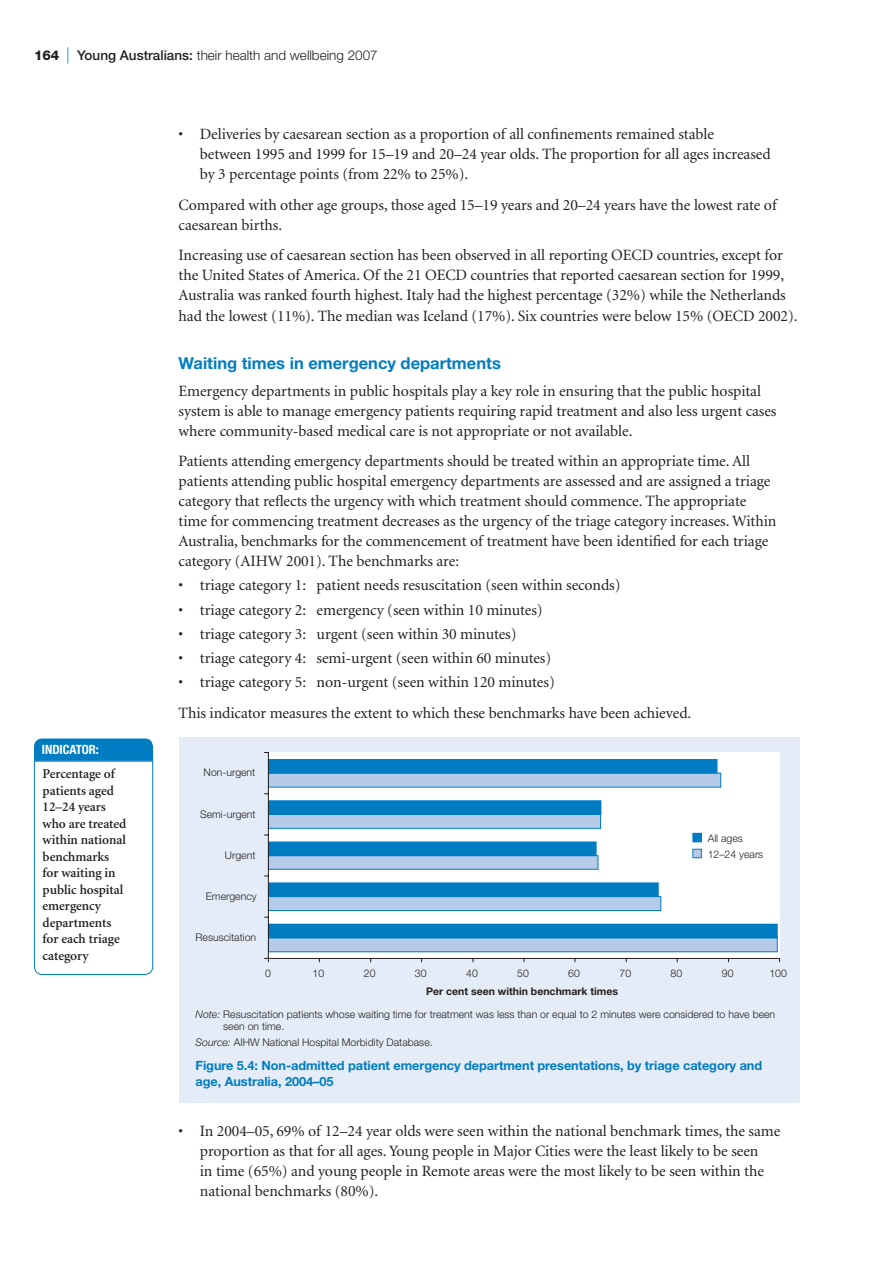
<style>
.page{position:relative;width:893px;height:1263px;background:#fff}
.page>*{position:absolute;margin:0;border:0;box-sizing:border-box;transform-origin:0 0}
.t1{font:700 16.5px "Helvetica Neue";color:#007cc2}
.t2{font:15.75px/20px "Minion";letter-spacing:-.005em;color:#231f20}
.t3{font:600 13.5px/16.5px "Minion";letter-spacing:-.005em;color:#231f20}
.t4{font:300 13.5px "Helvetica Neue";color:#231f20}
.t5{font:800 13.5px "Helvetica Neue";color:#231f20}
.t6{font:700 12.75px/15.8px "Helvetica Neue";letter-spacing:-.005em;color:#007cc2}
.t7{font:700 condensed 12.75px "Helvetica Neue";letter-spacing:-.005em;color:#fff}
.t8{font:300 10.5px/15.9px "Helvetica Neue";color:#231f20}
.t9{font:700 10.5px "Helvetica Neue";color:#231f20}
.s1{font-size:16.2px;color:#007cc2}
.s2{font-weight:500}
.s3{font-style:italic}
</style>
<div class="page">
<div style="left:179px;top:737px;width:620px;height:366px;background:#e4ecf7"></div>
<div style="left:268px;top:752px;width:511px;height:206px;background:#fff"></div>
<div style="left:268px;top:938px;width:509px;height:14px;background:#b6cbe8"></div>
<div style="left:268px;top:937px;width:509px;height:15px;border:1px solid #007cc2"></div>
<div style="left:268px;top:896px;width:393px;height:14px;background:#b6cbe8"></div>
<div style="left:268px;top:896px;width:393px;height:15px;border:1px solid #007cc2"></div>
<div style="left:268px;top:856px;width:330px;height:13px;background:#b6cbe8"></div>
<div style="left:268px;top:814px;width:333px;height:14px;background:#b6cbe8"></div>
<div style="left:268px;top:773px;width:453px;height:14px;background:#b6cbe8"></div>
<div style="left:268px;top:773px;width:453px;height:14px;border:1px solid #007cc2"></div>
<div style="left:268px;top:924px;width:509px;height:14px;background:#007cc2"></div>
<div style="left:268px;top:883px;width:390px;height:13px;background:#007cc2"></div>
<div style="left:268px;top:883px;width:390px;height:14px;border:1px solid #007cc2"></div>
<div style="left:268px;top:842px;width:328px;height:14px;background:#007cc2"></div>
<div style="left:268px;top:801px;width:333px;height:13px;background:#007cc2"></div>
<div style="left:268px;top:800px;width:333px;height:15px;border:1px solid #007cc2"></div>
<div style="left:268px;top:759px;width:449px;height:14px;background:#007cc2"></div>
<hr style="left:268px;top:958px;width:511px;height:1px;background:#231f20">
<hr style="left:268px;top:752px;width:1px;height:206px;background:#231f20">
<div style="left:693px;top:833px;width:8px;height:9px;background:#007cc2"></div>
<div style="left:693px;top:833px;width:9px;height:9px;border:1px solid #007cc2"></div>
<div style="left:693px;top:849px;width:8px;height:9px;background:#b6cbe8"></div>
<div style="left:693px;top:849px;width:9px;height:9px;border:1px solid #007cc2"></div>
<svg style="left:34px;top:738px;width:119px;height:237px"></svg>
<p class="t5" style="left:34px;top:47px;width:9px">164</p>
<p class="t4" style="left:67px;top:47px;width:313px"><span class="s1">|</span> <span class="s2">Young Australians:</span> their health and wellbeing 2007</p>
<p class="t7" style="left:42px;top:742px;width:59px">INDICATOR:</p>
<p class="t3" style="left:43px;top:766px;width:85px">Percentage of patients aged<br>12–24 years who are treated within national benchmarks for waiting in public hospital emergency departments for each triage category</p>
<p class="t2" style="left:200px;top:125px;width:572px;text-indent:-21px">• Deliveries by caesarean section as a proportion of all confinements remained stable<br>between 1995 and 1999 for 15–19 and 20–24 year olds. The proportion for all ages increased by 3 percentage points (from 22% to 25%).</p>
<p class="t2" style="left:179px;top:195px;width:599px">Compared with other age groups, those aged 15–19 years and 20–24 years have the lowest rate of caesarean births.</p>
<p class="t2" style="left:179px;top:246px;width:620px">Increasing use of caesarean section has been observed in all reporting OECD countries, except for the United States of America. Of the 21 OECD countries that reported caesarean section for 1999, Australia was ranked fourth highest. Italy had the highest percentage (32%) while the Netherlands had the lowest (11%). The median was Iceland (17%). Six countries were below 15% (OECD 2002).</p>
<p class="t1" style="left:179px;top:353px;width:324px">Waiting times in emergency departments</p>
<p class="t2" style="left:179px;top:381px;width:599px">Emergency departments in public hospitals play a key role in ensuring that the public hospital system is able to manage emergency patients requiring rapid treatment and also less urgent cases where community-based medical care is not appropriate or not available.</p>
<p class="t2" style="left:179px;top:452px;width:599px">Patients attending emergency departments should be treated within an appropriate time. All patients attending public hospital emergency departments are assessed and are assigned a triage category that reflects the urgency with which treatment should commence. The appropriate time for commencing treatment decreases as the urgency of the triage category increases. Within Australia, benchmarks for the commencement of treatment have been identified for each triage category (AIHW 2001). The benchmarks are:</p>
<p class="t2" style="left:179px;top:576px;width:444px">• triage category 1: patient needs resuscitation (seen within seconds)</p>
<p class="t2" style="left:179px;top:600px;width:366px">• triage category 2: emergency (seen within 10 minutes)</p>
<p class="t2" style="left:179px;top:624px;width:339px">• triage category 3: urgent (seen within 30 minutes)</p>
<p class="t2" style="left:179px;top:648px;width:374px">• triage category 4: semi-urgent (seen within 60 minutes)</p>
<p class="t2" style="left:179px;top:667px;width:514px;line-height:30.9px">• triage category 5: non-urgent (seen within 120 minutes)<br>This indicator measures the extent to which these benchmarks have been achieved.</p>
<p class="t8" style="left:204px;top:764px;width:53px">Non-urgent</p>
<p class="t8" style="left:200px;top:806px;width:57px">Semi-urgent</p>
<p class="t8" style="left:225px;top:847px;width:32px">Urgent</p>
<p class="t8" style="left:708px;top:830px;width:57px">All ages<br>12–24 years</p>
<p class="t8" style="left:206px;top:888px;width:52px">Emergency</p>
<p class="t8" style="left:196px;top:929px;width:62px">Resuscitation</p>
<p class="t8" style="left:265px;top:965px;width:7px">0</p>
<p class="t8" style="left:313px;top:965px;width:13px">10</p>
<p class="t8" style="left:364px;top:965px;width:13px">20</p>
<p class="t8" style="left:415px;top:965px;width:13px">30</p>
<p class="t8" style="left:466px;top:965px;width:13px">40</p>
<p class="t8" style="left:517px;top:965px;width:13px">50</p>
<p class="t8" style="left:568px;top:965px;width:13px">60</p>
<p class="t8" style="left:620px;top:965px;width:13px">70</p>
<p class="t8" style="left:670px;top:965px;width:13px">80</p>
<p class="t8" style="left:722px;top:965px;width:13px">90</p>
<p class="t8" style="left:769px;top:965px;width:19px">100</p>
<p class="t9" style="left:426px;top:985px;width:193px">Per cent seen within benchmark times</p>
<p class="t8" style="left:223px;top:1008px;width:553px;line-height:12px;text-indent:-28px"><span class="s3">Note:</span> Resuscitation patients whose waiting time for treatment was less than or equal to 2 minutes were considered to have been seen on time.</p>
<p class="t8" style="left:196px;top:1034px;width:239px"><span class="s3">Source:</span> AIHW National Hospital Morbidity Database.</p>
<p class="t6" style="left:196px;top:1057px;width:568px">Figure 5.4: Non-admitted patient emergency department presentations, by triage category and age, Australia, 2004–05</p>
<p class="t2" style="left:200px;top:1122px;width:582px;text-indent:-21px">• In 2004–05, 69% of 12–24 year olds were seen within the national benchmark times, the same proportion as that for all ages. Young people in Major Cities were the least likely to be seen<br>in time (65%) and young people in Remote areas were the most likely to be seen within the national benchmarks (80%).</p>
</div>
